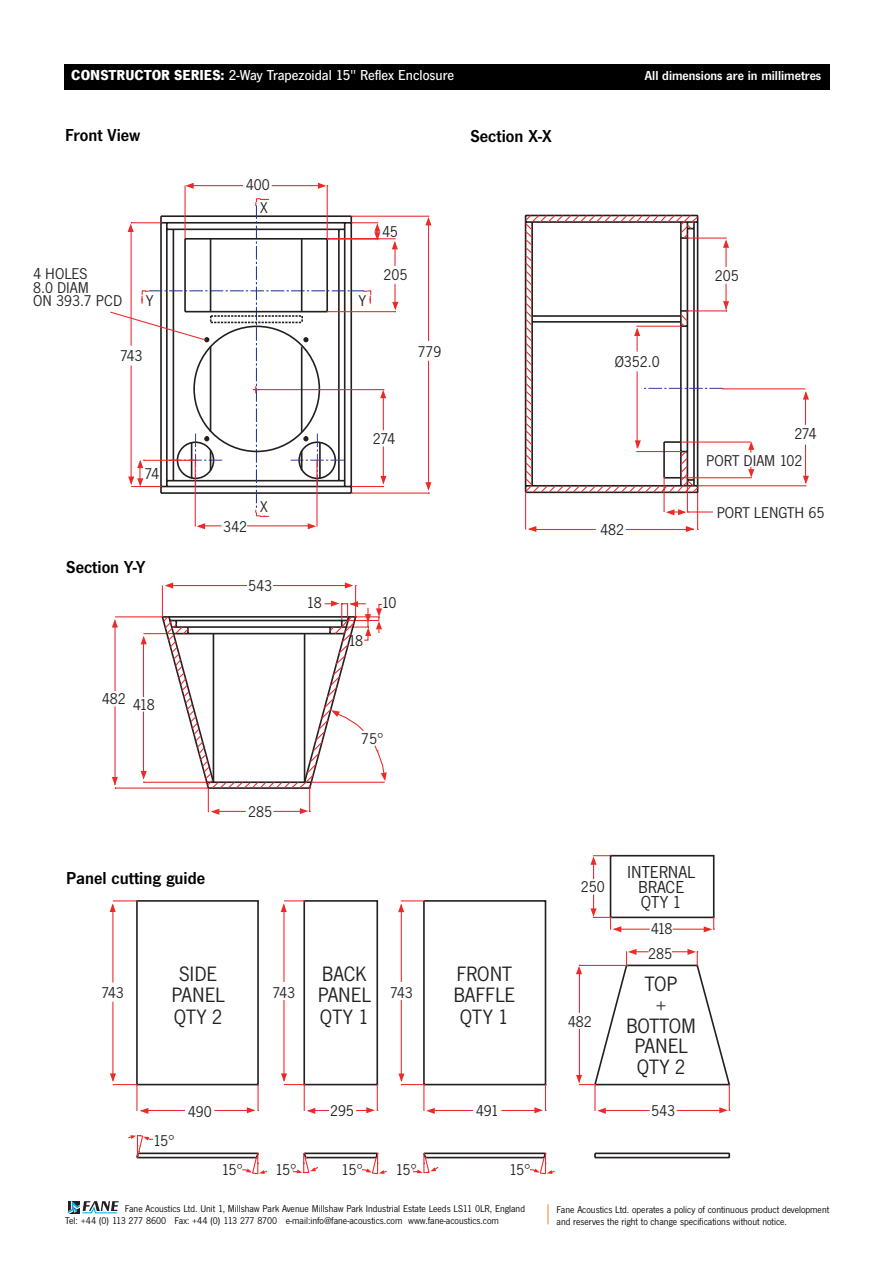
<style>
.page{position:relative;width:893px;height:1263px;background:#fff}
.page>*{position:absolute;margin:0;border:0;box-sizing:border-box;transform-origin:0 0}
.t1{font:21.6px/21.6px "News Gothic T";color:#231f20;text-align:center}
.t2{font:600 18px "News Gothic T";color:#000}
.t3{font:18px/15.3px "News Gothic T";color:#231f20;text-align:center}
.t4{font:16.2px/13.5px "News Gothic T";color:#231f20}
.t5{font:500 15px "News Gothic T";color:#fff}
.t6{font:600 13.5px "News Gothic T";color:#fff}
.t7{font:10.2px/12px "News Gothic T";color:#000}
.s1{font-weight:700}
</style>
<div class="page">
<svg style="left:185px;top:183px;width:9px;height:6px"></svg>
<svg style="left:308px;top:523px;width:8px;height:6px"></svg>
<hr style="left:316px;top:461px;width:1px;height:66px;background:#ec2a2d">
<hr style="left:195px;top:461px;width:1px;height:66px;background:#ec2a2d">
<hr style="left:247px;top:525px;width:66px;height:1px;background:#ec2a2d">
<svg style="left:197px;top:523px;width:24px;height:6px"></svg>
<hr style="left:184px;top:186px;width:1px;height:53px;background:#ec2a2d">
<hr style="left:326px;top:186px;width:2px;height:53px;background:#ec2a2d">
<hr style="left:189px;top:185px;width:54px;height:1px;background:#ec2a2d">
<hr style="left:272px;top:185px;width:51px;height:1px;background:#ec2a2d">
<svg style="left:318px;top:183px;width:10px;height:6px"></svg>
<svg style="left:110px;top:198px;width:320px;height:296px"></svg>
<svg style="left:128px;top:199px;width:258px;height:318px"></svg>
<svg style="left:803px;top:391px;width:6px;height:9px"></svg>
<svg style="left:528px;top:526px;width:8px;height:6px"></svg>
<svg style="left:668px;top:513px;width:16px;height:2px"></svg>
<hr style="left:723px;top:388px;width:82px;height:1px;background:#ec2a2d">
<hr style="left:697px;top:485px;width:108px;height:1px;background:#ec2a2d">
<hr style="left:805px;top:393px;width:1px;height:32px;background:#ec2a2d">
<hr style="left:805px;top:445px;width:1px;height:38px;background:#ec2a2d">
<svg style="left:802px;top:476px;width:7px;height:10px"></svg>
<hr style="left:525px;top:493px;width:1px;height:37px;background:#ec2a2d">
<hr style="left:697px;top:493px;width:1px;height:37px;background:#ec2a2d">
<hr style="left:529px;top:529px;width:67px;height:1px;background:#ec2a2d">
<hr style="left:626px;top:529px;width:68px;height:1px;background:#ec2a2d">
<svg style="left:685px;top:526px;width:13px;height:6px"></svg>
<svg style="left:524px;top:214px;width:189px;height:299px"></svg>
<svg style="left:524px;top:221px;width:228px;height:266px"></svg>
<svg style="left:68px;top:1201px;width:51px;height:12px"></svg>
<div style="left:64px;top:64px;width:765px;height:25px;background:#000"></div>
<svg style="left:547px;top:1204px;width:1px;height:20px"></svg>
<svg style="left:114px;top:584px;width:243px;height:205px"></svg>
<hr style="left:676px;top:1110px;width:49px;height:1px;background:#ec2a2d">
<svg style="left:719px;top:1084px;width:11px;height:29px"></svg>
<hr style="left:112px;top:905px;width:1px;height:78px;background:#ec2a2d">
<hr style="left:112px;top:1002px;width:1px;height:79px;background:#ec2a2d">
<svg style="left:110px;top:900px;width:26px;height:12px"></svg>
<svg style="left:110px;top:1073px;width:26px;height:13px"></svg>
<svg style="left:136px;top:855px;width:578px;height:320px"></svg>
<svg style="left:160px;top:600px;width:227px;height:215px"></svg>
<svg style="left:411px;top:1164px;width:11px;height:9px"></svg>
<svg style="left:525px;top:1164px;width:14px;height:8px"></svg>
<svg style="left:128px;top:1134px;width:256px;height:41px"></svg>
<h3 class="t5" style="left:71px;top:71px;width:384px"><span class="s1">CONSTRUCTOR SERIES:</span> 2-Way Trapezoidal 15" Reflex Enclosure</h3>
<h2 class="t2" style="left:65px;top:128px;width:76px">Front View</h2>
<h3 class="t4" style="left:246px;top:179px;width:25px">400</h3>
<h3 class="t4" style="left:260px;top:202px;width:9px">X</h3>
<h3 class="t4" style="left:33px;top:269px;width:90px">4 HOLES<br>8.0 DIAM<br>ON 393.7 PCD</h3>
<h3 class="t4" style="left:146px;top:295px;width:9px">Y</h3>
<h3 class="t4" style="left:359px;top:295px;width:9px">Y</h3>
<h3 class="t4" style="left:120px;top:351px;width:24px">743</h3>
<h3 class="t4" style="left:382px;top:226px;width:17px">45</h3>
<h3 class="t4" style="left:383px;top:270px;width:25px">205</h3>
<h3 class="t4" style="left:418px;top:346px;width:25px">779</h3>
<h2 class="t2" style="left:470px;top:129px;width:83px">Section X-X</h2>
<h3 class="t4" style="left:144px;top:468px;width:16px">74</h3>
<h2 class="t2" style="left:66px;top:560px;width:81px">Section Y-Y</h2>
<h3 class="t4" style="left:223px;top:522px;width:25px">342</h3>
<h3 class="t4" style="left:260px;top:501px;width:9px">X</h3>
<h3 class="t4" style="left:248px;top:580px;width:25px">543</h3>
<h3 class="t4" style="left:102px;top:696px;width:54px">482 418</h3>
<h2 class="t2" style="left:66px;top:871px;width:140px">Panel cutting guide</h2>
<h3 class="t4" style="left:248px;top:807px;width:25px">285</h3>
<h3 class="t4" style="left:373px;top:433px;width:23px">274</h3>
<h3 class="t4" style="left:306px;top:598px;width:17px">18</h3>
<h3 class="t4" style="left:348px;top:635px;width:17px">18</h3>
<h3 class="t4" style="left:381px;top:598px;width:16px">10</h3>
<h3 class="t4" style="left:361px;top:733px;width:17px">75</h3>
<h3 class="t6" style="left:645px;top:70px;width:178px">All dimensions are in millimetres</h3>
<h3 class="t4" style="left:614px;top:356px;width:47px">Ø352.0</h3>
<h3 class="t4" style="left:600px;top:524px;width:25px">482</h3>
<h3 class="t4" style="left:714px;top:271px;width:25px">205</h3>
<h3 class="t4" style="left:794px;top:429px;width:23px">274</h3>
<h3 class="t4" style="left:706px;top:455px;width:98px">PORT DIAM 102</h3>
<h3 class="t4" style="left:716px;top:508px;width:109px">PORT LENGTH 65</h3>
<h3 class="t4" style="left:580px;top:881px;width:25px">250</h3>
<h2 class="t3" style="left:627px;top:866px;width:69px">INTERNAL<br>BRACE<br>QTY 1</h2>
<h3 class="t4" style="left:650px;top:924px;width:23px">418</h3>
<h3 class="t4" style="left:648px;top:948px;width:25px">285</h3>
<h3 class="t4" style="left:101px;top:988px;width:24px">743</h3>
<h1 class="t1" style="left:453px;top:965px;width:63px">FRONT<br>BAFFLE<br>QTY 1</h1>
<h1 class="t1" style="left:171px;top:965px;width:55px">SIDE<br>PANEL<br>QTY 2</h1>
<h1 class="t1" style="left:318px;top:965px;width:55px;text-align:left">BACK<br>PANEL<br>QTY 1</h1>
<h1 class="t1" style="left:626px;top:976px;width:72px;line-height:20.7px">TOP<br>+<br>BOTTOM<br>PANEL<br>QTY 2</h1>
<h3 class="t4" style="left:272px;top:988px;width:24px">743</h3>
<h3 class="t4" style="left:390px;top:988px;width:24px">743</h3>
<h3 class="t4" style="left:567px;top:1016px;width:25px">482</h3>
<h3 class="t4" style="left:153px;top:1135px;width:17px">15</h3>
<h3 class="t4" style="left:188px;top:1106px;width:25px">490</h3>
<h3 class="t4" style="left:330px;top:1105px;width:25px">295</h3>
<h3 class="t4" style="left:476px;top:1106px;width:24px">491</h3>
<h3 class="t4" style="left:651px;top:1106px;width:25px">543</h3>
<h3 class="t4" style="left:221px;top:1165px;width:17px">15</h3>
<h3 class="t4" style="left:341px;top:1165px;width:17px">15</h3>
<h3 class="t4" style="left:275px;top:1165px;width:17px">15</h3>
<h3 class="t4" style="left:395px;top:1165px;width:17px">15</h3>
<h3 class="t4" style="left:509px;top:1165px;width:17px">15</h3>
<p class="t7" style="left:65px;top:1204px;width:461px;text-indent:60px">Fane Acoustics Ltd. Unit 1, Millshaw Park Avenue Millshaw Park Industrial Estate Leeds LS11 0LR, England<br>Tel: +44 (0) 113 277 8600 Fax: +44 (0) 113 277 8700 e-mail:info@fane-acoustics.com www.fane-acoustics.com</p>
<p class="t7" style="left:556px;top:1204px;width:274px">Fane Acoustics Ltd. operates a policy of continuous product development and reserves the right to change specifications without notice.</p>
</div>
